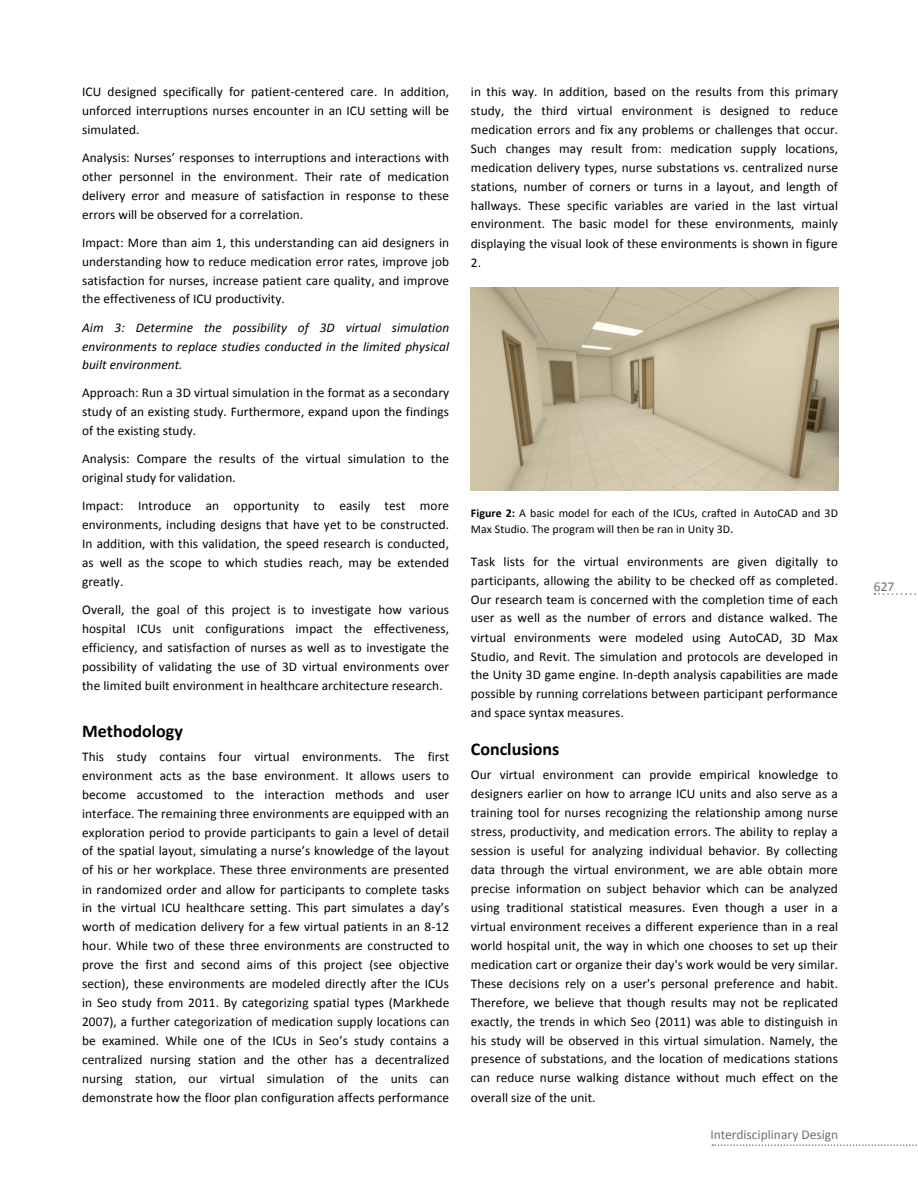
<style>
.page{position:relative;width:918px;height:1188px;background:#fff}
.page>*{position:absolute;margin:0;border:0;box-sizing:border-box;transform-origin:0 0}
.t1{font:700 18px "Calibri";color:#010203}
.t2{font:13.5px "Calibri";color:#6d6f71}
.t3{font:13.35px/18.9px "Calibri";letter-spacing:.005em;color:#010203;text-align:justify}
.t4{font:italic 13.35px/18.9px "Calibri";letter-spacing:.005em;color:#010203;text-align:justify}
.t5{font:11.85px/16.2px "Calibri";letter-spacing:.005em;color:#010203}
.s1{font-weight:700}
.s2{font-size:13.35px}
</style>
<div class="page">
<svg style="left:712px;top:1144px;width:205px;height:2px"></svg>
<svg style="left:875px;top:593px;width:41px;height:2px"></svg>
<img style="left:471px;top:288px;width:367px;height:202px">
<p class="t3" style="left:82px;top:82px;width:369px">ICU designed specifically for patient--‐centered care. In addition, unforced interruptions nurses encounter in an ICU setting will be simulated.</p>
<p class="t3" style="left:82px;top:148px;width:369px">Analysis: Nurses’ responses to interruptions and interactions with other personnel in the environment. Their rate of medication delivery error and measure of satisfaction in response to these errors will be observed for a correlation.</p>
<p class="t3" style="left:82px;top:233px;width:369px">Impact: More than aim 1, this understanding can aid designers in understanding how to reduce medication error rates, improve job satisfaction for nurses, increase patient care quality, and improve the effectiveness of ICU productivity.</p>
<p class="t4" style="left:82px;top:317px;width:369px">Aim 3: Determine the possibility of 3D virtual simulation environments to replace studies conducted in the limited physical built environment.</p>
<p class="t3" style="left:82px;top:384px;width:369px">Approach: Run a 3D virtual simulation in the format as a secondary study of an existing study. Furthermore, expand upon the findings of the existing study.</p>
<p class="t3" style="left:82px;top:449px;width:368px">Analysis: Compare the results of the virtual simulation to the original study for validation.</p>
<p class="t3" style="left:82px;top:496px;width:369px">Impact: Introduce an opportunity to easily test more environments, including designs that have yet to be constructed.<br>In addition, with this validation, the speed research is conducted, as well as the scope to which studies reach, may be extended greatly.</p>
<p class="t3" style="left:82px;top:600px;width:369px">Overall, the goal of this project is to investigate how various hospital ICUs unit configurations impact the effectiveness, efficiency, and satisfaction of nurses as well as to investigate the possibility of validating the use of 3D virtual environments over the limited built environment in healthcare architecture research.</p>
<p class="t1" style="left:82px;top:719px;width:102px">Methodology</p>
<p class="t3" style="left:82px;top:747px;width:369px">This study contains four virtual environments. The first environment acts as the base environment. It allows users to become accustomed to the interaction methods and user interface. The remaining three environments are equipped with an exploration period to provide participants to gain a level of detail of the spatial layout, simulating a nurse’s knowledge of the layout of his or her workplace. These three environments are presented in randomized order and allow for participants to complete tasks in the virtual ICU healthcare setting. This part simulates a day’s worth of medication delivery for a few virtual patients in an 8--‐12 hour. While two of these three environments are constructed to prove the first and second aims of this project (see objective section), these environments are modeled directly after the ICUs in Seo study from 2011. By categorizing spatial types (Markhede 2007), a further categorization of medication supply locations can be examined. While one of the ICUs in Seo’s study contains a centralized nursing station and the other has a decentralized nursing station, our virtual simulation of the units can demonstrate how the floor plan configuration affects performance</p>
<p class="t3" style="left:471px;top:82px;width:369px">in this way. In addition, based on the results from this primary study, the third virtual environment is designed to reduce medication errors and fix any problems or challenges that occur.<br>Such changes may result from: medication supply locations, medication delivery types, nurse substations vs. centralized nurse stations, number of corners or turns in a layout, and length of hallways. These specific variables are varied in the last virtual environment. The basic model for these environments, mainly displaying the visual look of these environments is shown in figure 2.</p>
<p class="t5" style="left:471px;top:505px;width:369px"><span class="s1">Figure 2:</span> A basic model for each of the ICUs, crafted in AutoCAD and 3D<br>Max Studio. The program will then be ran in Unity 3D<span class="s2">.</span></p>
<p class="t3" style="left:471px;top:552px;width:369px">Task lists for the virtual environments are given digitally to participants, allowing the ability to be checked off as completed.<br>Our research team is concerned with the completion time of each user as well as the number of errors and distance walked. The virtual environments were modeled using AutoCAD, 3D Max Studio, and Revit. The simulation and protocols are developed in the Unity 3D game engine. In--‐depth analysis capabilities are made possible by running correlations between participant performance and space syntax measures.</p>
<p class="t1" style="left:471px;top:738px;width:90px">Conclusions</p>
<p class="t3" style="left:471px;top:766px;width:369px">Our virtual environment can provide empirical knowledge to designers earlier on how to arrange ICU units and also serve as a training tool for nurses recognizing the relationship among nurse stress, productivity, and medication errors. The ability to replay a session is useful for analyzing individual behavior. By collecting data through the virtual environment, we are able obtain more precise information on subject behavior which can be analyzed using traditional statistical measures. Even though a user in a virtual environment receives a different experience than in a real world hospital unit, the way in which one chooses to set up their medication cart or organize their day's work would be very similar.<br>These decisions rely on a user's personal preference and habit.<br>Therefore, we believe that though results may not be replicated exactly, the trends in which Seo (2011) was able to distinguish in his study will be observed in this virtual simulation. Namely, the presence of substations, and the location of medications stations can reduce nurse walking distance without much effect on the overall size of the unit.</p>
<p class="t2" style="left:710px;top:1126px;width:129px">Interdisciplinary Design</p>
<p class="t2" style="left:874px;top:578px;width:22px">627</p>
</div>
